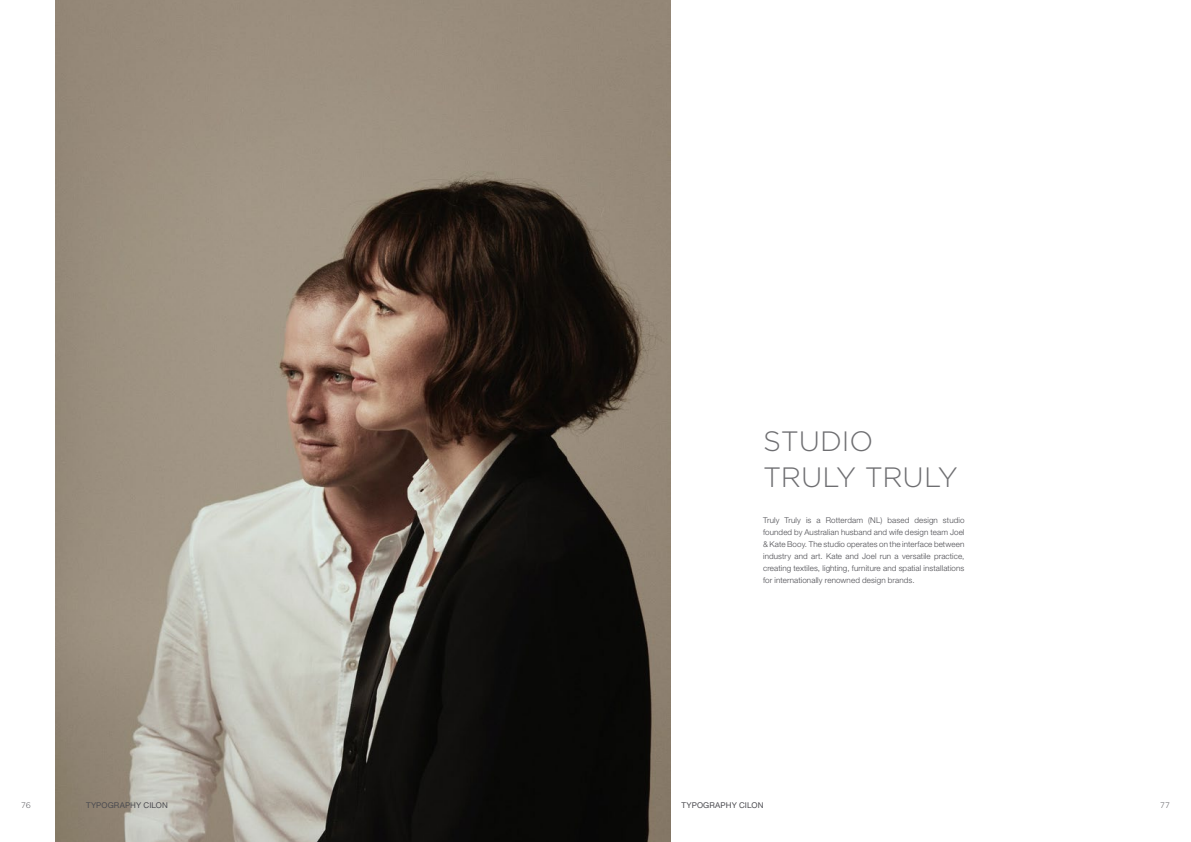
<style>
.page{position:relative;width:1191px;height:842px;background:#fff}
.page>*{position:absolute;margin:0;border:0;box-sizing:border-box;transform-origin:0 0}
.t1{font:300 28px/36px "Gotham";letter-spacing:-.005em;color:#6e6e71}
.Body_2_Justify{font:300 8px/12px "Helvetica Neue LT Std";letter-spacing:.015em;color:#4b4b50;text-align:justify}
.t2{font:8px "Helvetica Neue LT Std";letter-spacing:.015em;color:#4b4b50}
.t3{font:300 8px "Gotham";color:#4b4b50}
</style>
<div class="page">
<img style="left:56px;top:0;width:614px;height:842px">
<h1 class="t1" style="left:763px;top:422px;width:196px">STUDIO<br>TRULY TRULY</h1>
<p class="Body_2_Justify" style="left:763px;top:514px;width:203px">Truly Truly is a Rotterdam (NL) based design studio founded by Australian husband and wife design team Joel &amp; Kate Booy. The studio operates on the interface between industry and art. Kate and Joel run a versatile practice, creating textiles, lighting, furniture and spatial installations for internationally renowned design brands.</p>
<p class="t3" style="left:21px;top:800px;width:11px">76</p>
<p class="t2" style="left:86px;top:800px;width:83px">TYPOGRAPHY CILON</p>
<p class="t2" style="left:681px;top:800px;width:83px">TYPOGRAPHY CILON</p>
<p class="t3" style="left:1160px;top:800px;width:11px">77</p>
</div>
